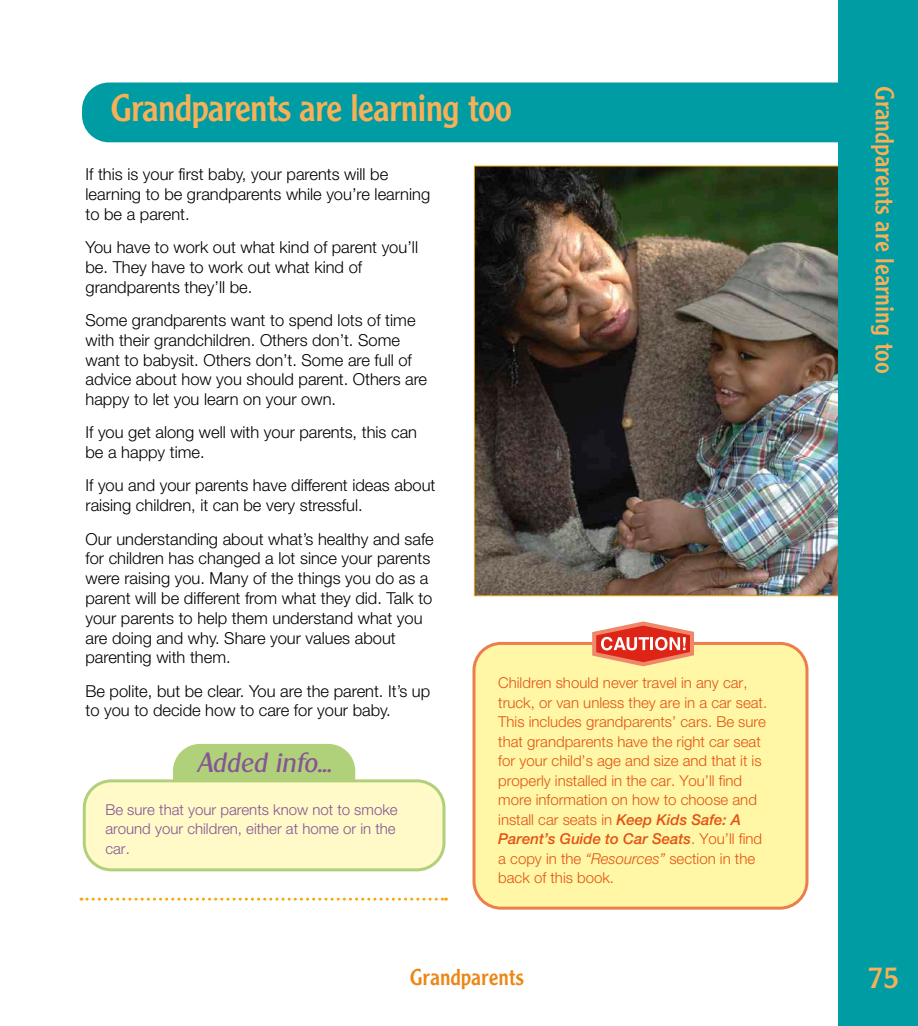
<style>
.page{position:relative;width:918px;height:1026px;background:#fff}
.page>*{position:absolute;margin:0;border:0;box-sizing:border-box;transform-origin:0 0}
.t1{font:37.5px "Clearface Gothic LT Std";letter-spacing:-.02em;color:#f7b057}
.t2{font:30px "Clearface Gothic LT Std";color:#f7b057}
.t3{font:italic 27px "Clear Gothic Serial";color:#855595}
.t4{font:25.5px "Clearface Gothic LT Std";color:#f7b057}
.t5{font:22.5px "Clearface Gothic LT Std";color:#ed8615}
.t6{font:300 16.5px/19.8px "Helvetica Neue LT Std";color:#000}
.t7{font:300 15px/19.5px "Helvetica Neue LT Std";color:#e35216}
.t8{font:300 15px/19.5px "Helvetica Neue LT Std";color:#855595}
.s1{font-weight:500;font-style:italic}
.s2{font-style:italic}
</style>
<div class="page">
<img style="left:476px;top:168px;width:362px;height:426px">
<div style="left:82px;top:83px;width:756px;height:59px;background:#009ca4"></div>
<svg style="left:81px;top:898px;width:366px;height:3px"></svg>
<div style="left:474px;top:643px;width:333px;height:265px;background:#fff7a5;border-radius:27px"></div>
<div style="left:472px;top:642px;width:336px;height:268px;border:3px solid #ec7d4c;border-radius:27px"></div>
<svg style="left:592px;top:621px;width:102px;height:45px"></svg>
<div style="left:173px;top:744px;width:182px;height:73px;background:#b1d07a;border-radius:27px"></div>
<div style="left:84px;top:781px;width:360px;height:89px;background:#fffac7;border-radius:27px"></div>
<div style="left:83px;top:779px;width:363px;height:92px;border:3px solid #b1d07a;border-radius:27px"></div>
<div style="left:838px;top:0;width:80px;height:1026px;background:#009ca4"></div>
<h1 class="t1" style="left:110px;top:84px;width:403px">Grandparents are learning too</h1>
<p class="t6" style="left:86px;top:164px;width:346px">If this is your first baby, your parents will be learning to be grandparents while you’re learning to be a parent.</p>
<p class="t6" style="left:86px;top:237px;width:334px">You have to work out what kind of parent you’ll be. They have to work out what kind of grandparents they’ll be.</p>
<p class="t6" style="left:86px;top:310px;width:343px">Some grandparents want to spend lots of time with their grandchildren. Others don’t. Some want to babysit. Others don’t. Some are full of advice about how you should parent. Others are happy to let you learn on your own.</p>
<p class="t6" style="left:86px;top:422px;width:333px">If you get along well with your parents, this can be a happy time.</p>
<p class="t6" style="left:86px;top:475px;width:351px">If you and your parents have different ideas about raising children, it can be very stressful.</p>
<p class="t6" style="left:86px;top:528px;width:350px">Our understanding about what’s healthy and safe for children has changed a lot since your parents were raising you. Many of the things you do as a parent will be different from what they did. Talk to your parents to help them understand what you are doing and why. Share your values about parenting with them.</p>
<p class="t6" style="left:86px;top:681px;width:346px">Be polite, but be clear. You are the parent. It’s up to you to decide how to care for your baby.</p>
<p class="t7" style="left:498px;top:673px;width:270px">Children should never travel in any car, truck, or van unless they are in a car seat.<br>This includes grandparents’ cars. Be sure that grandparents have the right car seat for your child’s age and size and that it is properly installed in the car. You’ll find more information on how to choose and install car seats in <span class="s1">Keep Kids Safe: A Parent’s Guide to Car Seats</span>. You’ll find a copy in the <span class="s2">“Resources”</span> section in the back of this book.</p>
<h3 class="t3" style="left:197px;top:747px;width:136px">Added info...</h3>
<p class="t8" style="left:105px;top:799px;width:294px">Be sure that your parents know not to smoke around your children, either at home or in the car.</p>
<h3 class="t5" style="left:410px;top:963px;width:116px">Grandparents</h3>
<h3 class="t4" style="left:901px;top:86px;width:289px;rotate:90deg">Grandparents are learning too</h3>
<h2 class="t2" style="left:868px;top:958px;width:33px">75</h2>
</div>
